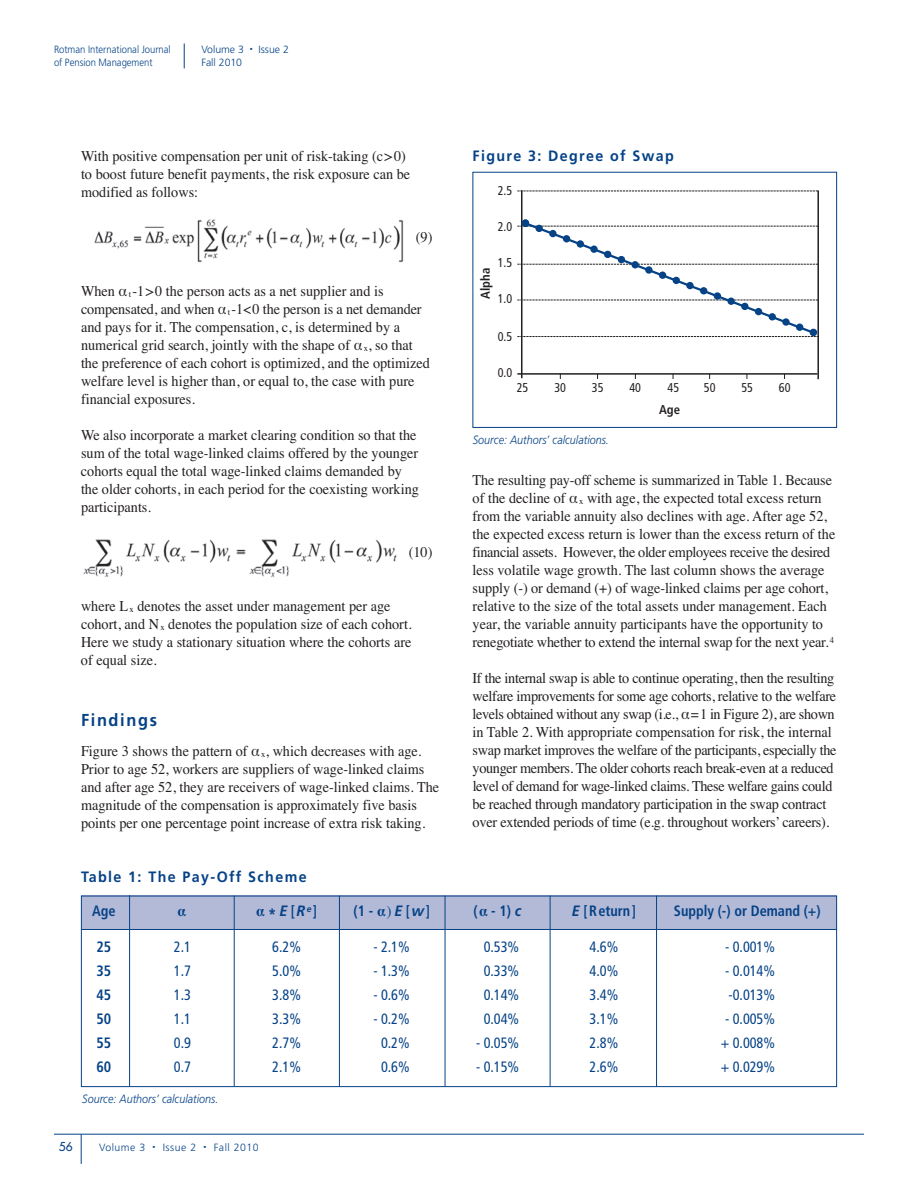
<style>
.page{position:relative;width:918px;height:1188px;background:#fff}
.page>*{position:absolute;margin:0;border:0;box-sizing:border-box;transform-origin:0 0}
.t1{font:700 17.25px "Frutiger";letter-spacing:.1em;color:#054286;scale:.95 1}
.t2{font:15px/18px "Times";color:#231f20;scale:.95 1}
.t3{font:15px/18px "Times";letter-spacing:-.02em;color:#231f20;scale:.95 1}
.t4{font:condensed 15px "Frutiger";color:#054286;scale:.95 1}
.t5{font:700 condensed 15px "Frutiger";color:#054286;scale:.95 1}
.t6{font:700 15px "Frutiger";letter-spacing:.1em;color:#054286;scale:.95 1}
.t7{font:italic 700 15px "Frutiger";color:#054286;scale:.95 1}
.t8{font:700 15px "Times";color:#054286;scale:.95 1}
.t9{font:condensed 12.75px "Frutiger";color:#231f20;scale:.95 1}
.t10{font:700 condensed 12.75px "Frutiger";color:#231f20}
.t11{font:italic 300 12px "Frutiger";color:#054286;scale:.9 1}
.t12{font:12px "Futura";color:#054286}
.t13{font:300 10.5px/13.5px "Frutiger";color:#054286;scale:.9 1}
.t14{font:300 10.5px "Frutiger";letter-spacing:.05em;color:#054286}
.t15{font:300 10.5px/13.5px "Frutiger";color:#054286}
.s1{font-size:6px}
.s2{font-size:9px}
.s3{font-family:"Times";font-style:normal}
.s4{font-style:normal;font-stretch:condensed;font-size:18px}
.s5{font-style:normal;font-stretch:condensed}
.s6{font-family:"Times";font-stretch:normal}
.s7{font-family:"Times";font-weight:400;font-stretch:normal}
.s8{font-style:italic;font-stretch:normal}
</style>
<div class="page">
<hr style="left:54px;top:1134px;width:810px;height:1px;background:#054286">
<hr style="left:81px;top:1134px;width:1px;height:30px;background:#054286">
<svg style="left:184px;top:43px;width:1px;height:25px"></svg>
<img style="left:94px;top:219px;width:310px;height:43px">
<img style="left:83px;top:539px;width:314px;height:39px">
<div style="left:81px;top:895px;width:756px;height:34px;background:#b3bad7"></div>
<div style="left:81px;top:896px;width:756px;height:191px;border:1px solid #054286"></div>
<hr style="left:81px;top:929px;width:756px;height:1px;background:#054286">
<hr style="left:445px;top:896px;width:1px;height:190px;background:#054286">
<hr style="left:339px;top:896px;width:1px;height:190px;background:#054286">
<hr style="left:234px;top:896px;width:1px;height:190px;background:#054286">
<hr style="left:129px;top:895px;width:1px;height:191px;background:#054286">
<hr style="left:656px;top:896px;width:1px;height:190px;background:#054286">
<hr style="left:550px;top:896px;width:1px;height:190px;background:#054286">
<div style="left:472px;top:172px;width:365px;height:256px;border:1px solid #054286"></div>
<hr style="left:521px;top:190px;width:1px;height:188px;background:#231f20">
<hr style="left:817px;top:190px;width:2px;height:189px;background:#231f20">
<svg style="left:517px;top:191px;width:301px;height:1px"></svg>
<hr style="left:517px;top:373px;width:300px;height:2px;background:#231f20">
<svg style="left:517px;top:214px;width:301px;height:125px"></svg>
<p class="t13" style="left:54px;top:43px;width:131px">Rotman International Journal of Pension Management</p>
<p class="t15" style="left:201px;top:43px;width:89px">Volume 3 <span class="s1">•</span> Issue 2<br>Fall 2010</p>
<p class="t2" style="left:81px;top:147px;width:348px">With positive compensation per unit of risk-taking (c&gt;0) to boost future benefit payments, the risk exposure can be modified as follows:</p>
<p class="t2" style="left:416px;top:228px;width:19px">(9)</p>
<p class="t2" style="left:81px;top:282px;width:369px">When α <span class="s2">t</span> -1&gt;0 the person acts as a net supplier and is compensated, and when α <span class="s2">t</span> -1&lt;0 the person is a net demander and pays for it. The compensation, c, is determined by a numerical grid search, jointly with the shape of α <span class="s2">x</span>, so that the preference of each cohort is optimized, and the optimized welfare level is higher than, or equal to, the case with pure financial exposures.</p>
<p class="t2" style="left:81px;top:426px;width:357px">We also incorporate a market clearing condition so that the sum of the total wage-linked claims offered by the younger cohorts equal the total wage-linked claims demanded by the older cohorts, in each period for the coexisting working participants.</p>
<p class="t2" style="left:409px;top:543px;width:26px">(10)</p>
<p class="t2" style="left:81px;top:597px;width:350px">where L <span class="s2">x</span> denotes the asset under management per age cohort, and N <span class="s2">x</span> denotes the population size of each cohort.<br>Here we study a stationary situation where the cohorts are of equal size.</p>
<p class="t1" style="left:81px;top:713px;width:82px">Findings</p>
<p class="t2" style="left:81px;top:742px;width:379px">Figure 3 shows the pattern of α <span class="s2">x</span>, which decreases with age.<br>Prior to age 52, workers are suppliers of wage-linked claims and after age 52, they are receivers of wage-linked claims. The magnitude of the compensation is approximately five basis points per one percentage point increase of extra risk taking.</p>
<p class="t6" style="left:472px;top:150px;width:214px">Figure 3: Degree of Swap</p>
<p class="t9" style="left:498px;top:186px;width:17px">2.5</p>
<p class="t9" style="left:498px;top:222px;width:17px">2.0</p>
<p class="t9" style="left:498px;top:258px;width:17px">1.5</p>
<p class="t9" style="left:498px;top:294px;width:17px">1.0</p>
<p class="t9" style="left:498px;top:331px;width:17px">0.5</p>
<p class="t9" style="left:498px;top:367px;width:17px">0.0</p>
<p class="t9" style="left:517px;top:382px;width:14px">25</p>
<p class="t9" style="left:554px;top:382px;width:14px">30</p>
<p class="t9" style="left:592px;top:382px;width:14px">35</p>
<p class="t9" style="left:629px;top:382px;width:14px">40</p>
<p class="t9" style="left:668px;top:382px;width:14px">45</p>
<p class="t9" style="left:704px;top:382px;width:14px">50</p>
<p class="t9" style="left:741px;top:382px;width:14px">55</p>
<p class="t9" style="left:779px;top:382px;width:14px">60</p>
<p class="t10" style="left:480px;top:299px;width:32px;rotate:-90deg">Alpha</p>
<p class="t11" style="left:473px;top:435px;width:153px">Source: Authors’ calculations.</p>
<p class="t10" style="left:659px;top:405px;width:22px">Age</p>
<p class="t2" style="left:473px;top:471px;width:383px">The resulting pay-off scheme is summarized in Table 1. Because of the decline of α<span class="s2">x</span> with age, the expected total excess return from the variable annuity also declines with age. After age 52, the expected excess return is lower than the excess return of the financial assets. However, the older employees receive the desired less volatile wage growth. The last column shows the average supply (-) or demand (+) of wage-linked claims per age cohort, relative to the size of the total assets under management. Each year, the variable annuity participants have the opportunity to renegotiate whether to extend the internal swap for the next year. <sup>4</sup></p>
<p class="t3" style="left:472px;top:669px;width:385px">If the internal swap is able to continue operating, then the resulting welfare improvements for some age cohorts, relative to the welfare levels obtained without any swap (i.e., α=1 in Figure 2), are shown in Table 2. With appropriate compensation for risk, the internal swap market improves the welfare of the participants, especially the younger members. The older cohorts reach break-even at a reduced level of demand for wage-linked claims. These welfare gains could be reached through mandatory participation in the swap contract over extended periods of time (e.g. throughout workers’ careers).</p>
<p class="t6" style="left:81px;top:871px;width:239px">Table 1: The Pay-Off Scheme</p>
<p class="t5" style="left:92px;top:905px;width:26px">Age</p>
<p class="t8" style="left:178px;top:902px;width:11px">α</p>
<p class="t7" style="left:256px;top:905px;width:66px"><span class="s3">α</span><span class="s4">*</span>E<span class="s5">[</span>R<sup>e</sup><span class="s5">]</span></p>
<p class="t5" style="left:354px;top:905px;width:82px">(1-<span class="s6">α</span><span class="s7">)</span><span class="s8">E</span>[<span class="s8">w</span>]</p>
<p class="t5" style="left:474px;top:905px;width:51px">(<span class="s6">α</span>-1)<span class="s8">c</span></p>
<p class="t5" style="left:572px;top:905px;width:69px"><span class="s8">E</span> [Return]</p>
<p class="t5" style="left:674px;top:905px;width:156px">Supply (-) or Demand (+)</p>
<p class="t5" style="left:96px;top:941px;width:17px">25</p>
<p class="t4" style="left:174px;top:941px;width:19px">2.1</p>
<p class="t4" style="left:272px;top:941px;width:32px">6.2%</p>
<p class="t4" style="left:373px;top:941px;width:40px">- 2.1%</p>
<p class="t4" style="left:484px;top:941px;width:39px">0.53%</p>
<p class="t4" style="left:590px;top:941px;width:32px">4.6%</p>
<p class="t4" style="left:725px;top:941px;width:54px">- 0.001%</p>
<p class="t5" style="left:96px;top:965px;width:17px">35</p>
<p class="t4" style="left:174px;top:965px;width:19px">1.7</p>
<p class="t4" style="left:272px;top:965px;width:32px">5.0%</p>
<p class="t4" style="left:373px;top:965px;width:40px">- 1.3%</p>
<p class="t4" style="left:484px;top:965px;width:39px">0.33%</p>
<p class="t4" style="left:590px;top:965px;width:32px">4.0%</p>
<p class="t4" style="left:725px;top:965px;width:54px">- 0.014%</p>
<p class="t5" style="left:96px;top:989px;width:17px">45</p>
<p class="t4" style="left:174px;top:989px;width:19px">1.3</p>
<p class="t4" style="left:272px;top:989px;width:32px">3.8%</p>
<p class="t4" style="left:373px;top:989px;width:40px">- 0.6%</p>
<p class="t4" style="left:484px;top:989px;width:39px">0.14%</p>
<p class="t4" style="left:590px;top:989px;width:32px">3.4%</p>
<p class="t4" style="left:729px;top:989px;width:50px">-0.013%</p>
<p class="t5" style="left:96px;top:1013px;width:17px">50</p>
<p class="t4" style="left:174px;top:1013px;width:19px">1.1</p>
<p class="t4" style="left:272px;top:1013px;width:32px">3.3%</p>
<p class="t4" style="left:373px;top:1013px;width:40px">- 0.2%</p>
<p class="t4" style="left:484px;top:1013px;width:39px">0.04%</p>
<p class="t4" style="left:590px;top:1013px;width:32px">3.1%</p>
<p class="t4" style="left:725px;top:1013px;width:54px">- 0.005%</p>
<p class="t5" style="left:96px;top:1037px;width:17px">55</p>
<p class="t4" style="left:174px;top:1037px;width:19px">0.9</p>
<p class="t4" style="left:272px;top:1037px;width:32px">2.7%</p>
<p class="t4" style="left:381px;top:1037px;width:32px">0.2%</p>
<p class="t4" style="left:476px;top:1037px;width:47px">- 0.05%</p>
<p class="t4" style="left:590px;top:1037px;width:32px">2.8%</p>
<p class="t4" style="left:721px;top:1037px;width:59px">+ 0.008%</p>
<p class="t5" style="left:96px;top:1061px;width:17px">60</p>
<p class="t4" style="left:174px;top:1061px;width:19px">0.7</p>
<p class="t4" style="left:272px;top:1061px;width:32px">2.1%</p>
<p class="t4" style="left:381px;top:1061px;width:32px">0.6%</p>
<p class="t4" style="left:476px;top:1061px;width:47px">- 0.15%</p>
<p class="t4" style="left:590px;top:1061px;width:32px">2.6%</p>
<p class="t4" style="left:721px;top:1061px;width:59px">+ 0.029%</p>
<p class="t11" style="left:82px;top:1094px;width:153px">Source: Authors’ calculations.</p>
<p class="t12" style="left:59px;top:1141px;width:15px">56</p>
<p class="t14" style="left:99px;top:1143px;width:161px">Volume 3 <span class="s1">•</span> Issue 2 <span class="s1">•</span> Fall 2010</p>
</div>
